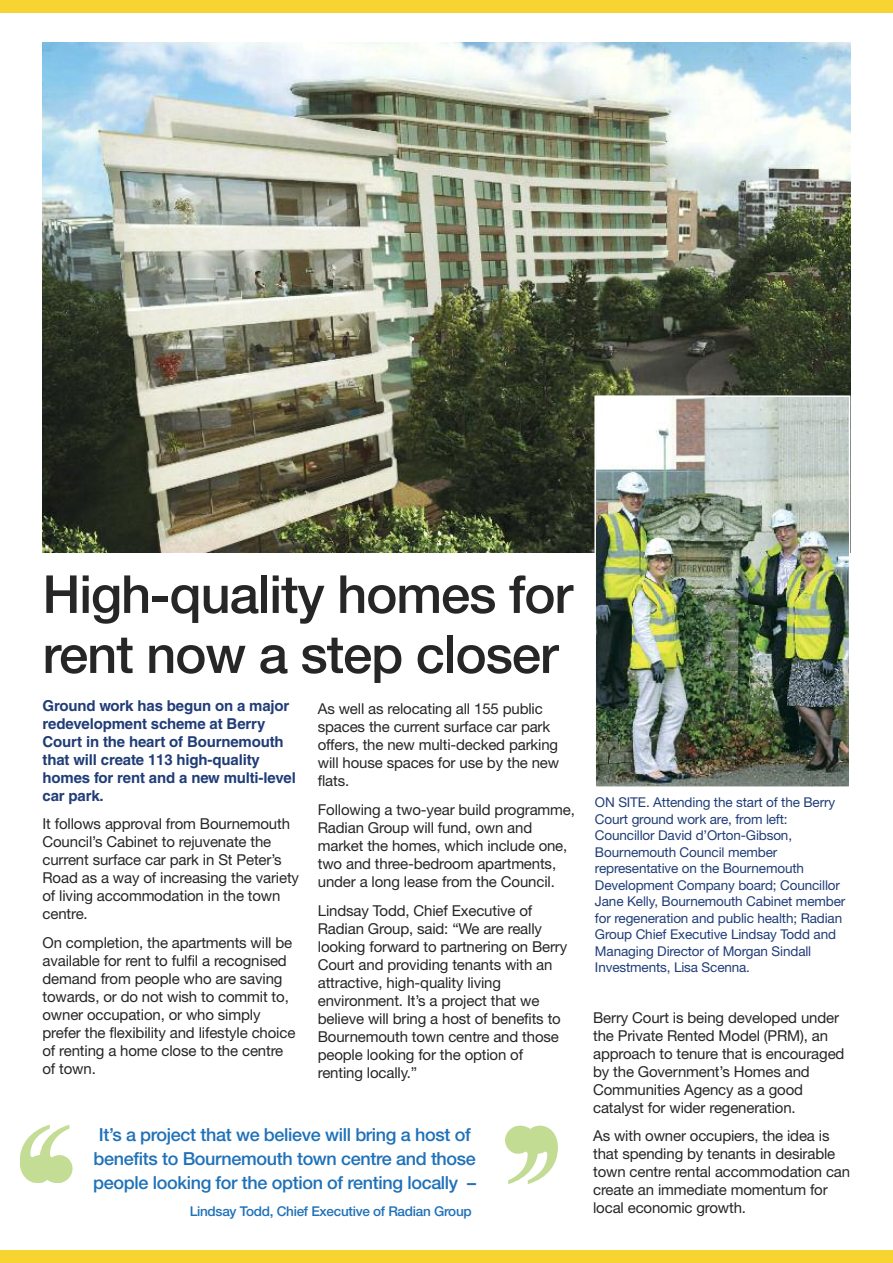
<style>
.page{position:relative;width:893px;height:1263px;background:#fff}
.page>*{position:absolute;margin:0;border:0;box-sizing:border-box;transform-origin:0 0}
.t1{font:500 52.5px/60px "Helvetica Neue";letter-spacing:-.02em;color:#272627}
.t2{font:500 18px/24px "Helvetica Neue";letter-spacing:-.02em;color:#1f71b9;text-align:center}
.t3{font:15px/18px "Helvetica Neue";letter-spacing:-.01em;color:#272627}
.t4{font:700 15px/18px "Helvetica";letter-spacing:-.01em;color:#203d78}
.t5{font:13.5px/16.5px "Helvetica Neue";letter-spacing:-.01em;color:#203d78}
.t6{font:500 13.5px "Helvetica Neue";letter-spacing:-.02em;color:#1f71b9}
</style>
<div class="page">
<img style="left:43px;top:43px;width:807px;height:510px">
<div style="left:0;top:0;width:893px;height:13px;background:#f7d432"></div>
<div style="left:0;top:1250px;width:893px;height:13px;background:#f7d432"></div>
<svg style="left:20px;top:1127px;width:23px;height:56px"></svg>
<svg style="left:43px;top:1125px;width:30px;height:58px;fill:#c4dd94"></svg>
<svg style="left:505px;top:1126px;width:53px;height:58px"></svg>
<img style="left:597px;top:398px;width:250px;height:387px">
<div style="left:594px;top:395px;width:256px;height:393px;border:2px solid #fff"></div>
<h1 class="t1" style="left:43px;top:562px;width:532px">High-quality homes for rent now a step closer</h1>
<p class="t4" style="left:43px;top:698px;width:255px">Ground work has begun on a major redevelopment scheme at Berry<br>Court in the heart of Bournemouth that will create 113 high-quality homes for rent and a new multi-level car park.</p>
<p class="t3" style="left:43px;top:814px;width:258px">It follows approval from Bournemouth<br>Council’s Cabinet to rejuvenate the current surface car park in St Peter’s<br>Road as a way of increasing the variety of living accommodation in the town centre.</p>
<p class="t3" style="left:42px;top:933px;width:254px">On completion, the apartments will be available for rent to fulfil a recognised demand from people who are saving towards, or do not wish to commit to, owner occupation, or who simply prefer the flexibility and lifestyle choice of renting a home close to the centre of town.</p>
<p class="t3" style="left:318px;top:699px;width:243px">As well as relocating all 155 public spaces the current surface car park offers, the new multi-decked parking will house spaces for use by the new flats.</p>
<p class="t3" style="left:318px;top:799px;width:259px">Following a two-year build programme, Radian Group will fund, own and market the homes, which include one, two and three-bedroom apartments, under a long lease from the Council.</p>
<p class="t3" style="left:318px;top:900px;width:251px">Lindsay Todd, Chief Executive of Radian Group, said: “We are really looking forward to partnering on Berry Court and providing tenants with an attractive, high-quality living environment. It’s a project that we believe will bring a host of benefits to Bournemouth town centre and those people looking for the option of renting locally.”</p>
<p class="t2" style="left:93px;top:1122px;width:384px">It’s a project that we believe will bring a host of benefits to Bournemouth town centre and those people looking for the option of renting locally –</p>
<p class="t6" style="left:190px;top:1200px;width:283px">Lindsay Todd, Chief Executive of Radian Group</p>
<p class="t5" style="left:595px;top:793px;width:252px">ON SITE. Attending the start of the Berry Court ground work are, from left:<br>Councillor David d’Orton-Gibson, Bournemouth Council member representative on the Bournemouth Development Company board; Councillor Jane Kelly, Bournemouth Cabinet member for regeneration and public health; Radian Group Chief Executive Lindsay Todd and Managing Director of Morgan Sindall Investments, Lisa Scenna.</p>
<p class="t3" style="left:593px;top:1007px;width:253px">Berry Court is being developed under the Private Rented Model (PRM), an approach to tenure that is encouraged by the Government’s Homes and Communities Agency as a good catalyst for wider regeneration.</p>
<p class="t3" style="left:593px;top:1126px;width:259px">As with owner occupiers, the idea is that spending by tenants in desirable town centre rental accommodation can create an immediate momentum for local economic growth.</p>
</div>
